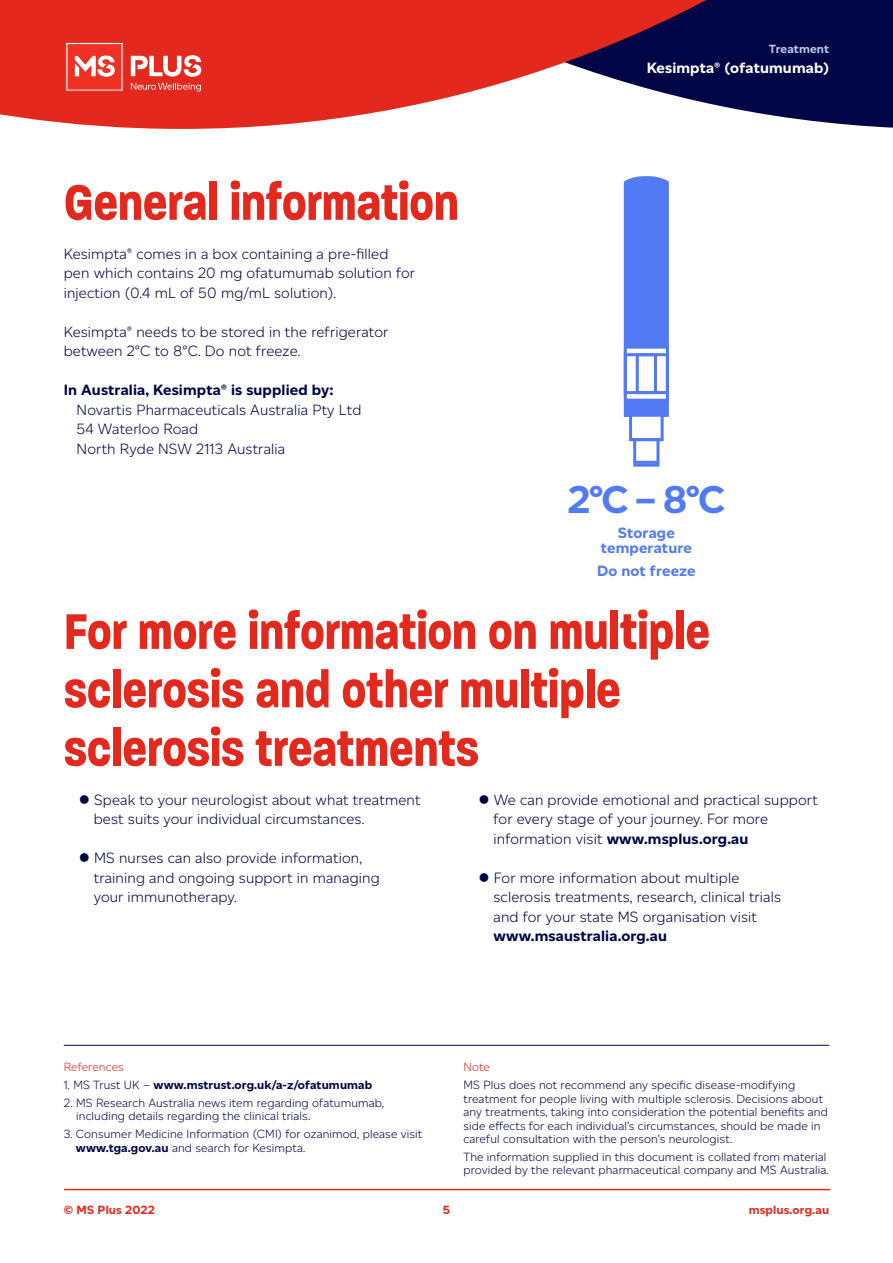
<style>
.page{position:relative;width:893px;height:1263px;background:#fff}
.page>*{position:absolute;margin:0;border:0;box-sizing:border-box;transform-origin:0 0}
.t1{font:700 54px/58.5px "Paralucent Condensed";letter-spacing:-.005em;color:#e3291d}
.t2{font:700 39px "Altform";color:#527af2}
.t3{font:300 15px/19.5px "Altform";letter-spacing:.01em;color:#000548}
.t4{font:700 15px "Altform";letter-spacing:.01em;color:#000548}
.t5{font:700 15px/15px "Altform";letter-spacing:.01em;color:#527af2;text-align:center}
.t6{font:700 15px "Altform";letter-spacing:.01em;color:#fff}
.t7{font:300 12px/13.5px "Altform";letter-spacing:.01em;color:#000548}
.t8{font:700 12px "Altform";letter-spacing:.01em;color:#000548}
.t9{font:700 12px "Altform";letter-spacing:.01em;color:#e3291d}
.t10{font:300 12px "Altform";letter-spacing:.01em;color:#e3291d}
.t11{font:700 12px "Altform";letter-spacing:.01em;color:#b0cae7}
.s1{font-weight:700}
.s2{font-weight:300}
</style>
<div class="page">
<div style="left:623px;top:176px;width:46px;height:241px;background:#527af2"></div>
<div style="left:629px;top:414px;width:35px;height:27px;background:#fff;border:3px solid #527af2"></div>
<div style="left:633px;top:438px;width:26px;height:29px;background:#fff;border:3px solid #527af2"></div>
<div style="left:624px;top:346px;width:45px;height:56px;background:#fff;border:3px solid #527af2"></div>
<div style="left:624px;top:353px;width:45px;height:41px;border:3px solid #527af2"></div>
<div style="left:636px;top:353px;width:21px;height:41px;border:3px solid #527af2"></div>
<hr style="left:634px;top:461px;width:25px;height:3px;background:#527af2">
<hr style="left:64px;top:1045px;width:765px;height:1px;background:#000548">
<svg style="left:0;top:0;width:893px;height:129px;fill:#e3291d"></svg>
<hr style="left:64px;top:1189px;width:766px;height:1px;background:#e3291d">
<svg style="left:65px;top:42px;width:136px;height:50px;background:#ec5c53"></svg>
<h1 class="t1" style="left:64px;top:173px;width:397px">General information</h1>
<p class="t3" style="left:64px;top:244px;width:353px">Kesimpta® comes in a box containing a pre-filled pen which contains 20 mg ofatumumab solution for injection (0.4 mL of 50 mg/mL solution).</p>
<p class="t3" style="left:64px;top:322px;width:326px">Kesimpta® needs to be stored in the refrigerator between 2°C to 8°C. Do not freeze.</p>
<p class="t4" style="left:64px;top:382px;width:271px">In Australia, Kesimpta® is supplied by:</p>
<p class="t3" style="left:77px;top:400px;width:286px">Novartis Pharmaceuticals Australia Pty Ltd<br>54 Waterloo Road<br>North Ryde NSW 2113 Australia</p>
<p class="t11" style="left:769px;top:42px;width:62px">Treatment</p>
<p class="t6" style="left:647px;top:59px;width:184px">Kesimpta® (ofatumumab)</p>
<h2 class="t2" style="left:567px;top:477px;width:159px">2°C – 8°C</h2>
<p class="t5" style="left:601px;top:525px;width:92px">Storage temperature</p>
<p class="t5" style="left:597px;top:564px;width:100px">Do not freeze</p>
<h1 class="t1" style="left:64px;top:602px;width:648px">For more information on multiple sclerosis and other multiple sclerosis treatments</h1>
<p class="t3" style="left:94px;top:790px;width:328px">Speak to your neurologist about what treatment best suits your individual circumstances.</p>
<p class="t3" style="left:94px;top:848px;width:287px">MS nurses can also provide information, training and ongoing support in managing your immunotherapy.</p>
<p class="t3" style="left:493px;top:790px;width:326px">We can provide emotional and practical support for every stage of your journey. For more information visit <span class="s1">www.msplus.org.au</span></p>
<p class="t3" style="left:493px;top:868px;width:289px">For more information about multiple sclerosis treatments, research, clinical trials and for your state MS organisation visit</p>
<p class="t4" style="left:493px;top:928px;width:175px">www.msaustralia.org.au</p>
<p class="t10" style="left:64px;top:1060px;width:61px">References</p>
<p class="t8" style="left:64px;top:1078px;width:310px"><span class="s2">1. MS Trust UK –</span> www.mstrust.org.uk/a-z/ofatumumab</p>
<p class="t7" style="left:76px;top:1096px;width:309px;text-indent:-12px">2. MS Research Australia news item regarding ofatumumab, including details regarding the clinical trials.</p>
<p class="t7" style="left:76px;top:1127px;width:348px;text-indent:-12px">3. Consumer Medicine Information (CMI) for ozanimod, please visit <span class="s1">www.tga.gov.au</span> and search for Kesimpta.</p>
<p class="t10" style="left:463px;top:1060px;width:28px">Note</p>
<p class="t7" style="left:463px;top:1078px;width:366px">MS Plus does not recommend any specific disease-modifying treatment for people living with multiple sclerosis. Decisions about any treatments, taking into consideration the potential benefits and side effects for each individual’s circumstances, should be made in careful consultation with the person’s neurologist.</p>
<p class="t7" style="left:463px;top:1150px;width:367px">The information supplied in this document is collated from material provided by the relevant pharmaceutical company and MS Australia.</p>
<p class="t9" style="left:64px;top:1203px;width:93px">© MS Plus 2022</p>
<p class="t9" style="left:749px;top:1203px;width:82px">msplus.org.au</p>
<p class="t9" style="left:443px;top:1203px;width:9px">5</p>
</div>
